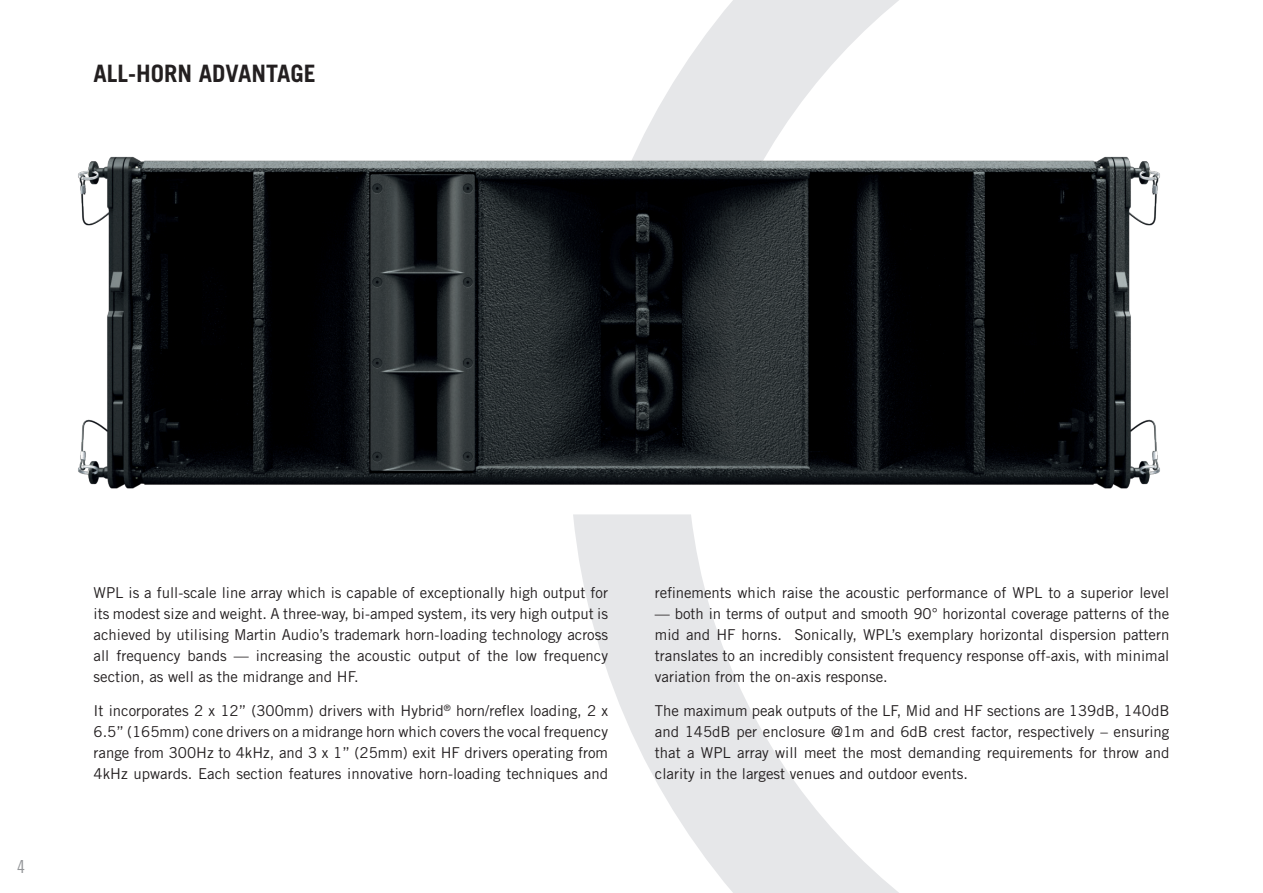
<style>
.page{position:relative;width:1263px;height:893px;background:#fff}
.page>*{position:absolute;margin:0;border:0;box-sizing:border-box;transform-origin:0 0}
.t1{font:700 24px "Trade Gothic";color:#231f20}
.t2{font:18px "Trade Gothic Cond Eighteen";color:#939598}
.t3{font:15px/21px "Trade Gothic";color:#231f20;text-align:justify}
</style>
<div class="page">
<svg style="left:643px;top:0;width:256px;height:136px;fill:#e6e7e9"></svg>
<svg style="left:573px;top:514px;width:326px;height:379px"></svg>
<img style="left:78px;top:136px;width:1082px;height:353px">
<h1 class="t1" style="left:94px;top:59px;width:224px">ALL-HORN ADVANTAGE</h1>
<p class="t2" style="left:17px;top:856px;width:9px">4</p>
<p class="t3" style="left:94px;top:582px;width:516px">WPL is a full-scale line array which is capable of exceptionally high output for its modest size and weight. A three-way, bi-amped system, its very high output is achieved by utilising Martin Audio’s trademark horn-loading technology across all frequency bands — increasing the acoustic output of the low frequency section, as well as the midrange and HF.</p>
<p class="t3" style="left:94px;top:700px;width:516px">It incorporates 2 x 12” (300mm) drivers with Hybrid<sup>®</sup> horn/reflex loading, 2 x 6.5” (165mm) cone drivers on a midrange horn which covers the vocal frequency range from 300Hz to 4kHz, and 3 x 1” (25mm) exit HF drivers operating from 4kHz upwards. Each section features innovative horn-loading techniques and</p>
<p class="t3" style="left:655px;top:582px;width:516px">refinements which raise the acoustic performance of WPL to a superior level</p>
<p class="t3" style="left:655px;top:603px;width:516px">— both in terms of output and smooth 90° horizontal coverage patterns of the mid and HF horns. Sonically, WPL’s exemplary horizontal dispersion pattern translates to an incredibly consistent frequency response off-axis, with minimal variation from the on-axis response.</p>
<p class="t3" style="left:655px;top:700px;width:516px">The maximum peak outputs of the LF, Mid and HF sections are 139dB, 140dB and 145dB per enclosure @1m and 6dB crest factor, respectively – ensuring that a WPL array will meet the most demanding requirements for throw and clarity in the largest venues and outdoor events.</p>
</div>
